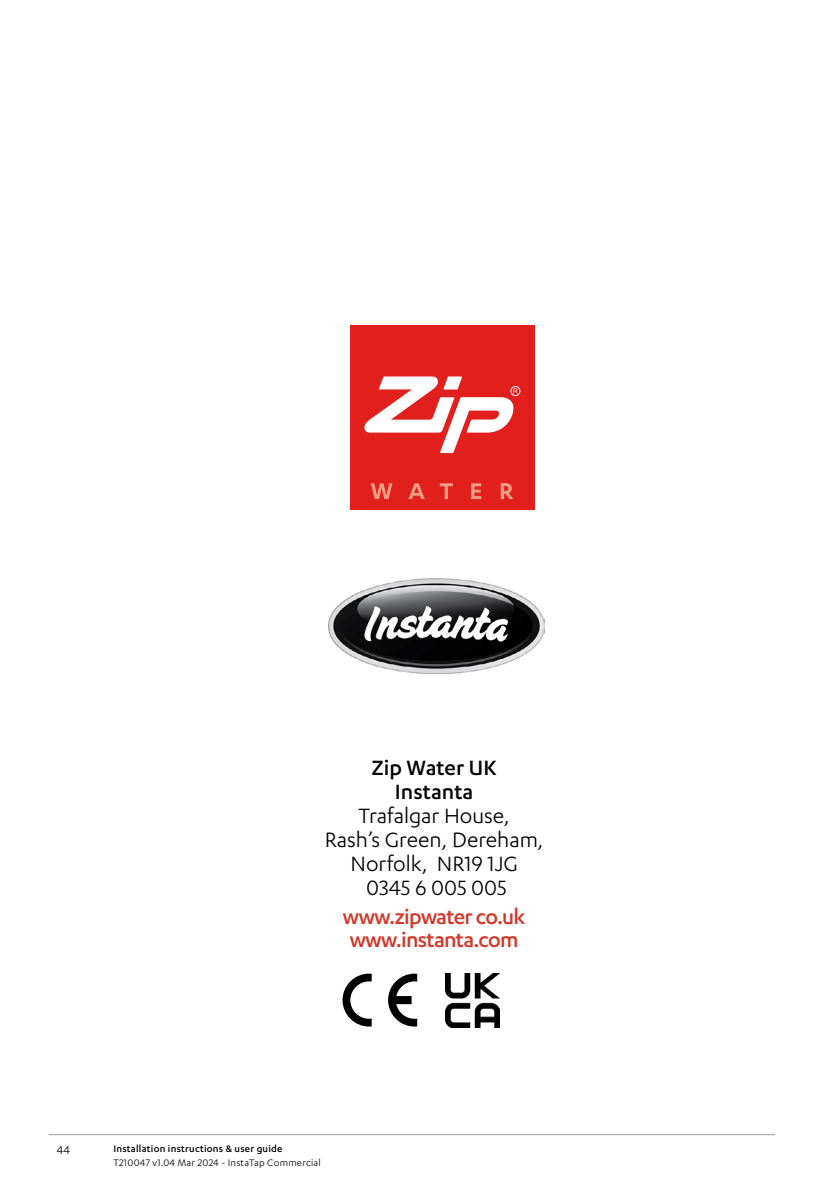
<style>
.page{position:relative;width:840px;height:1191px;background:#fff}
.page>*{position:absolute;margin:0;border:0;box-sizing:border-box;transform-origin:0 0}
.t1{font:24px/24px "Karbon";color:#000;text-align:center}
.t2{font:500 24px/22.4px "Karbon";letter-spacing:-.03em;color:#d23627}
.t3{font:500 24px/24px "Karbon";color:#000;text-align:center}
.t4{font:13px "Karbon";color:#000}
.t5{font:11px "Karbon";letter-spacing:.02em;color:#000}
.t6{font:500 11px "Karbon";letter-spacing:.02em;color:#000}
</style>
<div class="page">
<hr style="left:49px;top:1134px;width:725px;height:1px;background:#9d9d9c">
<img style="left:328px;top:578px;width:216px;height:95px">
<svg style="left:342px;top:973px;width:29px;height:53px"></svg>
<svg style="left:388px;top:973px;width:29px;height:53px"></svg>
<img style="left:445px;top:973px;width:54px;height:54px">
<div style="left:350px;top:326px;width:184px;height:184px;background:#e11f1d"></div>
<svg style="left:371px;top:483px;width:21px;height:16px"></svg>
<svg style="left:408px;top:483px;width:16px;height:16px"></svg>
<svg style="left:439px;top:483px;width:13px;height:16px"></svg>
<svg style="left:471px;top:483px;width:10px;height:16px"></svg>
<svg style="left:500px;top:483px;width:13px;height:16px"></svg>
<svg style="left:364px;top:376px;width:156px;height:77px"></svg>
<p class="t3" style="left:371px;top:754px;width:126px">Zip Water UK<br>Instanta</p>
<p class="t1" style="left:324px;top:802px;width:220px">Trafalgar House,<br>Rash’s Green, Dereham,<br>Norfolk, NR19 1JG<br>0345 6 005 005</p>
<p class="t2" style="left:343px;top:905px;width:184px">www.zipwater co.uk www.instanta.com</p>
<p class="t4" style="left:57px;top:1143px;width:15px">44</p>
<p class="t6" style="left:113px;top:1142px;width:170px">Installation instructions &amp; user guide</p>
<p class="t5" style="left:113px;top:1156px;width:209px">T210047 v1.04 Mar 2024 - InstaTap Commercial</p>
</div>
